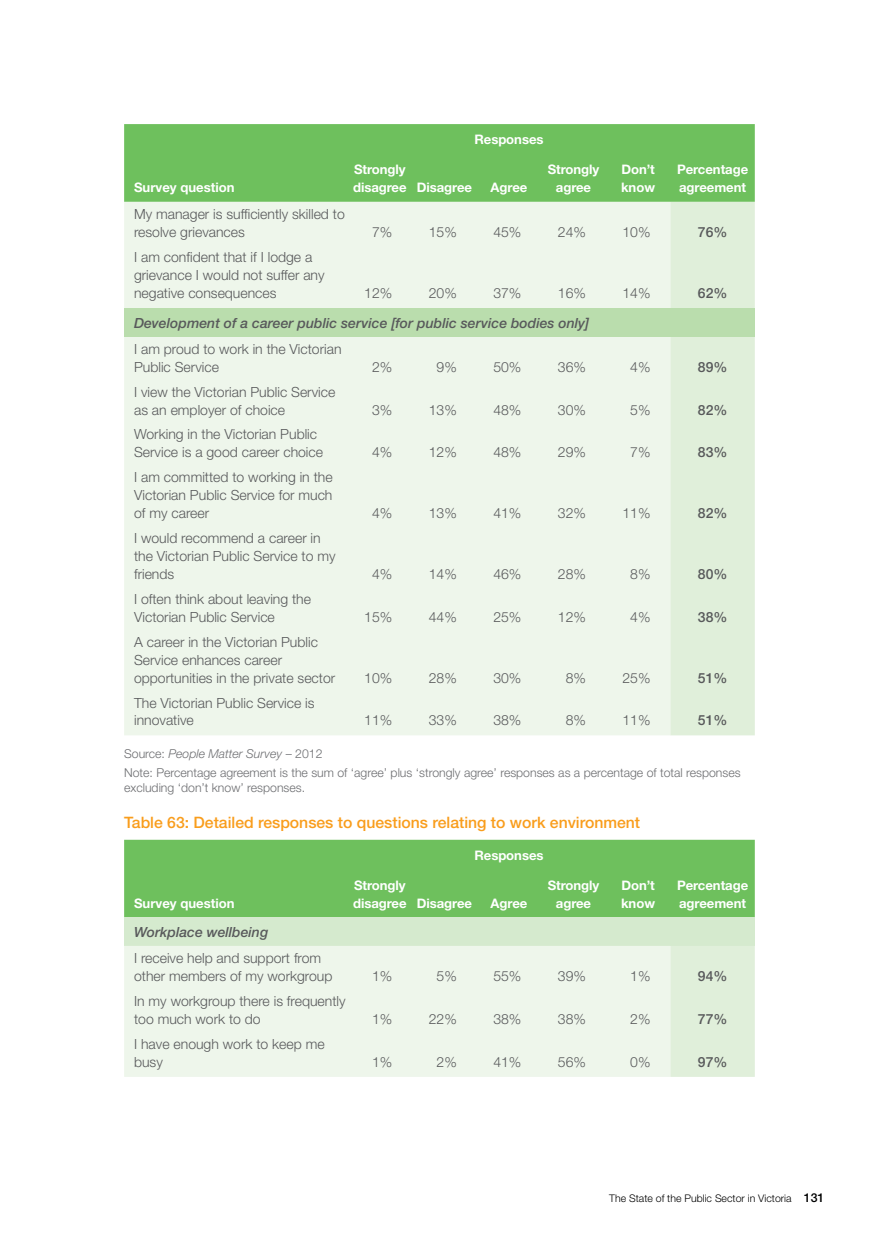
<style>
.page{position:relative;width:874px;height:1241px;background:#fff}
.page>*{position:absolute;margin:0;border:0;box-sizing:border-box;transform-origin:0 0}
.Table_title{font:500 15.75px "Helvetica Neue";color:#f99d1c}
.Table_Body{font:300 14px/17.8px "Helvetica Neue LT Std";color:#58595b}
.Table_Centre{font:300 14px "Helvetica Neue LT Std";color:#58595b}
.Table_Body-2{font:italic 500 14px "Helvetica Neue";color:#58595b}
.able_Body_right_alig{font:300 14px "Helvetica Neue LT Std";color:#58595b}
.Table_Centre-2{font:500 14px "Helvetica Neue";color:#58595b}
.able_Body_right_alig-2{font:500 14px "Helvetica Neue";color:#58595b}
.Table_Body-3{font:700 13.12px/17.5px "Helvetica Neue";letter-spacing:-.005em;color:#fff}
.Table_Figure_source{font:300 12.25px/14.7px "Helvetica Neue LT Std";color:#6d6e71}
.Table_Figure_source-2{font:italic 300 12.25px "Helvetica Neue";color:#6d6e71}
.t1{font:300 10.5px "Helvetica Neue LT Std";color:#000}
.s1{font-family:"Helvetica Neue LT Std";font-style:normal}
.s2{font-family:"Helvetica Neue";font-weight:500;font-size:12.25px}
</style>
<div class="page">
<div style="left:124px;top:124px;width:630px;height:78px;background:#6ec05d"></div>
<div style="left:124px;top:202px;width:546px;height:533px;background:#eef6eb"></div>
<div style="left:670px;top:202px;width:84px;height:533px;background:#e0efda"></div>
<div style="left:124px;top:308px;width:630px;height:28px;background:#baddad"></div>
<div style="left:124px;top:839px;width:630px;height:78px;background:#6ec05d"></div>
<div style="left:124px;top:917px;width:630px;height:28px;background:#d5eace"></div>
<div style="left:124px;top:945px;width:546px;height:131px;background:#eef6eb"></div>
<div style="left:670px;top:945px;width:84px;height:131px;background:#e0efda"></div>
<p class="Table_Body-3" style="left:134px;top:178px;width:102px">Survey question</p>
<p class="Table_Body" style="left:134px;top:205px;width:212px">My manager is sufficiently skilled to resolve grievances</p>
<p class="Table_Body-3" style="left:353px;top:161px;width:55px">Strongly disagree</p>
<p class="Table_Body-3" style="left:474px;top:130px;width:70px">Responses</p>
<p class="Table_Body-3" style="left:416px;top:178px;width:57px">Disagree</p>
<p class="Table_Body-3" style="left:490px;top:178px;width:38px">Agree</p>
<p class="Table_Body-3" style="left:547px;top:161px;width:53px;text-align:center">Strongly agree</p>
<p class="Table_Body-3" style="left:621px;top:161px;width:35px">Don’t</p>
<p class="Table_Body-3" style="left:621px;top:178px;width:35px">know</p>
<p class="Table_Body-3" style="left:676px;top:161px;width:73px">Percentage agreement</p>
<p class="Table_Centre" style="left:372px;top:224px;width:22px">7%</p>
<p class="Table_Centre" style="left:428px;top:224px;width:30px">15%</p>
<p class="Table_Centre" style="left:493px;top:224px;width:30px">45%</p>
<p class="Table_Centre" style="left:557px;top:224px;width:30px">24%</p>
<p class="Table_Centre" style="left:622px;top:224px;width:30px">10%</p>
<p class="Table_Centre-2" style="left:697px;top:224px;width:31px">76%</p>
<p class="Table_Body" style="left:134px;top:248px;width:192px">I am confident that if I lodge a grievance I would not suffer any negative consequences</p>
<p class="Table_Centre" style="left:364px;top:284px;width:30px">12%</p>
<p class="Table_Centre" style="left:428px;top:284px;width:30px">20%</p>
<p class="Table_Centre" style="left:493px;top:284px;width:30px">37%</p>
<p class="Table_Centre" style="left:557px;top:284px;width:30px">16%</p>
<p class="Table_Centre" style="left:622px;top:284px;width:30px">14%</p>
<p class="Table_Centre-2" style="left:697px;top:285px;width:31px">62%</p>
<p class="Table_Body-2" style="left:134px;top:314px;width:456px">Development of a career public service [for public service bodies only]</p>
<p class="Table_Body" style="left:134px;top:339px;width:209px">I am proud to work in the Victorian<br>Public Service</p>
<p class="Table_Centre" style="left:372px;top:358px;width:22px">2%</p>
<p class="Table_Centre" style="left:436px;top:358px;width:22px">9%</p>
<p class="Table_Centre" style="left:493px;top:358px;width:30px">50%</p>
<p class="Table_Centre" style="left:557px;top:358px;width:30px">36%</p>
<p class="Table_Centre" style="left:630px;top:358px;width:22px">4%</p>
<p class="Table_Centre-2" style="left:697px;top:358px;width:31px">89%</p>
<p class="Table_Body" style="left:134px;top:382px;width:203px">I view the Victorian Public Service as an employer of choice</p>
<p class="Table_Body" style="left:134px;top:425px;width:190px">Working in the Victorian Public<br>Service is a good career choice</p>
<p class="Table_Body" style="left:134px;top:468px;width:200px;text-align:justify">I am committed to working in the Victorian Public Service for much of my career</p>
<p class="Table_Body" style="left:134px;top:529px;width:203px">I would recommend a career in the Victorian Public Service to my friends</p>
<p class="Table_Body" style="left:134px;top:589px;width:178px">I often think about leaving the<br>Victorian Public Service</p>
<p class="Table_Body" style="left:134px;top:632px;width:202px">A career in the Victorian Public<br>Service enhances career opportunities in the private sector</p>
<p class="Table_Body" style="left:134px;top:693px;width:182px">The Victorian Public Service is innovative</p>
<p class="Table_Centre" style="left:372px;top:401px;width:22px">3%</p>
<p class="Table_Centre" style="left:428px;top:401px;width:30px">13%</p>
<p class="Table_Centre" style="left:493px;top:401px;width:30px">48%</p>
<p class="Table_Centre" style="left:557px;top:401px;width:30px">30%</p>
<p class="Table_Centre" style="left:630px;top:401px;width:22px">5%</p>
<p class="Table_Centre-2" style="left:697px;top:401px;width:31px">82%</p>
<p class="Table_Centre" style="left:372px;top:444px;width:22px">4%</p>
<p class="Table_Centre" style="left:428px;top:444px;width:30px">12%</p>
<p class="Table_Centre" style="left:493px;top:444px;width:30px">48%</p>
<p class="Table_Centre" style="left:557px;top:444px;width:30px">29%</p>
<p class="Table_Centre" style="left:630px;top:444px;width:22px">7%</p>
<p class="Table_Centre-2" style="left:697px;top:444px;width:31px">83%</p>
<p class="Table_Centre" style="left:372px;top:504px;width:22px">4%</p>
<p class="Table_Centre" style="left:428px;top:504px;width:30px">13%</p>
<p class="Table_Centre" style="left:493px;top:504px;width:30px">41%</p>
<p class="Table_Centre" style="left:557px;top:504px;width:30px">32%</p>
<p class="Table_Centre" style="left:622px;top:504px;width:30px">11%</p>
<p class="Table_Centre-2" style="left:697px;top:505px;width:31px">82%</p>
<p class="Table_Centre" style="left:372px;top:565px;width:22px">4%</p>
<p class="Table_Centre" style="left:428px;top:565px;width:30px">14%</p>
<p class="Table_Centre" style="left:493px;top:565px;width:30px">46%</p>
<p class="Table_Centre" style="left:557px;top:565px;width:30px">28%</p>
<p class="Table_Centre" style="left:630px;top:565px;width:22px">8%</p>
<p class="Table_Centre-2" style="left:697px;top:565px;width:31px">80%</p>
<p class="Table_Centre" style="left:364px;top:608px;width:30px">15%</p>
<p class="Table_Centre" style="left:428px;top:608px;width:30px">44%</p>
<p class="Table_Centre" style="left:493px;top:608px;width:30px">25%</p>
<p class="Table_Centre" style="left:557px;top:608px;width:30px">12%</p>
<p class="Table_Centre" style="left:630px;top:608px;width:22px">4%</p>
<p class="Table_Centre-2" style="left:697px;top:608px;width:31px">38%</p>
<p class="Table_Centre" style="left:364px;top:669px;width:30px">10%</p>
<p class="Table_Centre" style="left:428px;top:669px;width:30px">28%</p>
<p class="Table_Centre" style="left:493px;top:669px;width:30px">30%</p>
<p class="Table_Centre" style="left:565px;top:669px;width:22px">8%</p>
<p class="Table_Centre" style="left:622px;top:669px;width:30px">25%</p>
<p class="Table_Centre-2" style="left:697px;top:669px;width:31px">51%</p>
<p class="Table_Centre" style="left:364px;top:711px;width:30px">11%</p>
<p class="Table_Centre" style="left:428px;top:711px;width:30px">33%</p>
<p class="Table_Centre" style="left:493px;top:711px;width:30px">38%</p>
<p class="Table_Centre" style="left:565px;top:711px;width:22px">8%</p>
<p class="Table_Centre" style="left:622px;top:711px;width:30px">11%</p>
<p class="Table_Centre-2" style="left:697px;top:712px;width:31px">51%</p>
<p class="Table_Figure_source-2" style="left:124px;top:746px;width:200px"><span class="s1">Source:</span> People Matter Survey <span class="s1">– 2012</span></p>
<p class="Table_Figure_source" style="left:124px;top:765px;width:617px">Note: Percentage agreement is the sum of ‘agree’ plus ‘strongly agree’ responses as a percentage of total responses excluding ‘don’t know’ responses.</p>
<p class="Table_title" style="left:124px;top:812px;width:517px">Table 63: Detailed responses to questions relating to work environment</p>
<p class="Table_Body-3" style="left:134px;top:893px;width:102px">Survey question</p>
<p class="Table_Body-2" style="left:134px;top:923px;width:136px">Workplace wellbeing</p>
<p class="Table_Body" style="left:134px;top:948px;width:200px">I receive help and support from other members of my workgroup</p>
<p class="Table_Body-3" style="left:353px;top:876px;width:55px">Strongly disagree</p>
<p class="Table_Body-3" style="left:474px;top:846px;width:70px">Responses</p>
<p class="Table_Body-3" style="left:416px;top:893px;width:57px">Disagree</p>
<p class="Table_Body-3" style="left:490px;top:893px;width:38px">Agree</p>
<p class="Table_Body-3" style="left:547px;top:876px;width:53px;text-align:center">Strongly agree</p>
<p class="Table_Body-3" style="left:621px;top:876px;width:35px">Don’t</p>
<p class="Table_Body-3" style="left:621px;top:893px;width:35px">know</p>
<p class="Table_Body-3" style="left:676px;top:876px;width:73px">Percentage agreement</p>
<p class="able_Body_right_alig" style="left:372px;top:967px;width:22px">1%</p>
<p class="able_Body_right_alig" style="left:436px;top:967px;width:22px">5%</p>
<p class="able_Body_right_alig" style="left:493px;top:967px;width:30px">55%</p>
<p class="able_Body_right_alig" style="left:557px;top:967px;width:30px">39%</p>
<p class="able_Body_right_alig" style="left:630px;top:967px;width:22px">1%</p>
<p class="able_Body_right_alig-2" style="left:697px;top:967px;width:31px">94%</p>
<p class="Table_Body" style="left:134px;top:991px;width:213px">In my workgroup there is frequently too much work to do</p>
<p class="Table_Body" style="left:134px;top:1034px;width:192px">I have enough work to keep me busy</p>
<p class="able_Body_right_alig" style="left:372px;top:1010px;width:22px">1%</p>
<p class="able_Body_right_alig" style="left:428px;top:1010px;width:30px">22%</p>
<p class="able_Body_right_alig" style="left:493px;top:1010px;width:30px">38%</p>
<p class="able_Body_right_alig" style="left:557px;top:1010px;width:30px">38%</p>
<p class="able_Body_right_alig" style="left:630px;top:1010px;width:22px">2%</p>
<p class="able_Body_right_alig-2" style="left:697px;top:1010px;width:31px">77%</p>
<p class="able_Body_right_alig" style="left:372px;top:1053px;width:22px">1%</p>
<p class="able_Body_right_alig" style="left:436px;top:1053px;width:22px">2%</p>
<p class="able_Body_right_alig" style="left:493px;top:1053px;width:30px">41%</p>
<p class="able_Body_right_alig" style="left:557px;top:1053px;width:30px">56%</p>
<p class="able_Body_right_alig" style="left:630px;top:1053px;width:22px">0%</p>
<p class="able_Body_right_alig-2" style="left:697px;top:1053px;width:31px">97%</p>
<p class="t1" style="left:609px;top:1191px;width:216px">The State of the Public Sector in Victoria <span class="s2">131</span></p>
</div>
